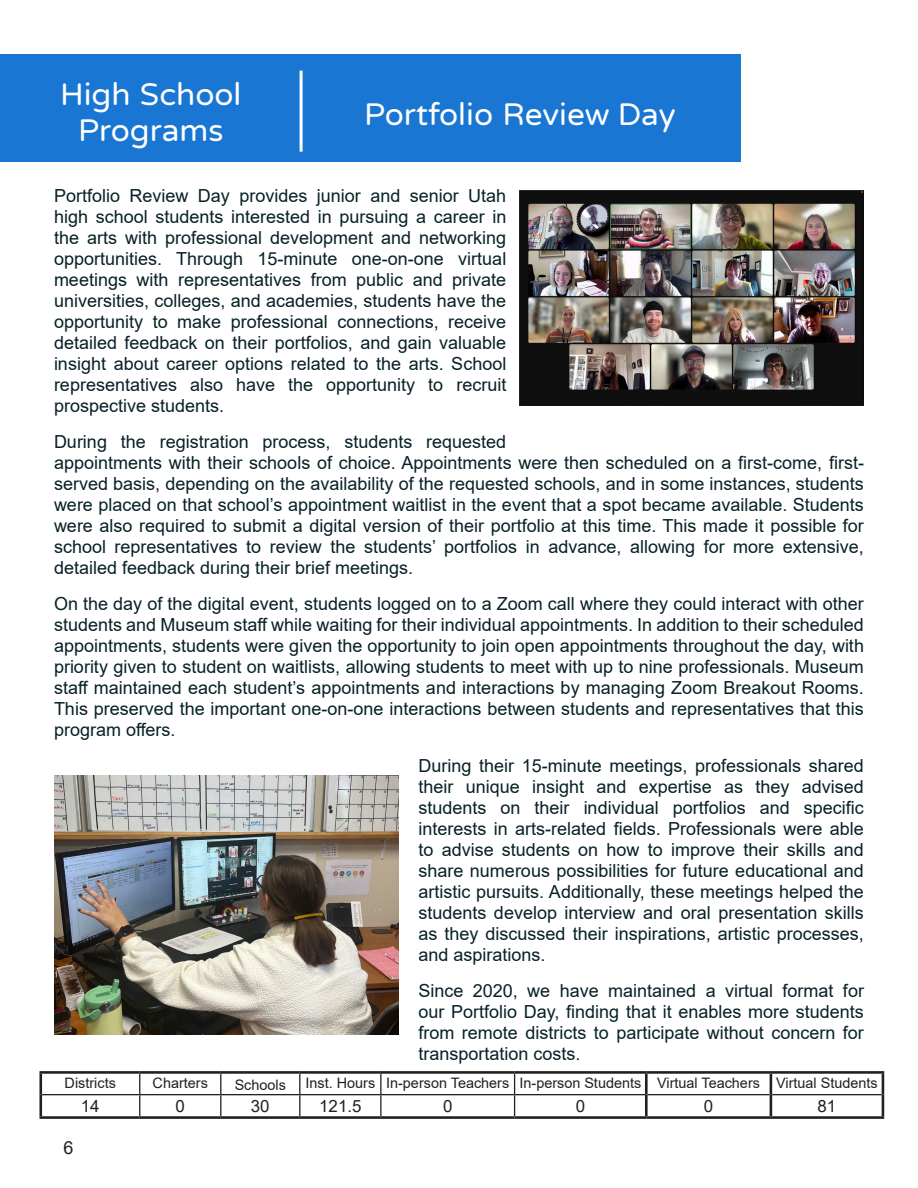
<style>
.page{position:relative;width:918px;height:1188px;background:#fff}
.page>*{position:absolute;margin:0;border:0;box-sizing:border-box;transform-origin:0 0}
.t1{font:31.5px "Varela Round";color:#fff}
.t2{font:18px/21px "Arial";color:#072127;text-align:justify}
.t3{font:18px "Arial";color:#231f20}
.t4{font:16.95px "Arial";color:#231f20}
.t5{font:14.4px "Arial";color:#231f20}
</style>
<div class="page">
<hr style="left:380px;top:1074px;width:2px;height:20px;background:#231f20">
<hr style="left:42px;top:1094px;width:98px;height:1px;background:#231f20">
<hr style="left:140px;top:1094px;width:81px;height:1px;background:#231f20">
<svg style="left:139px;top:1074px;width:1px;height:42px"></svg>
<hr style="left:221px;top:1094px;width:79px;height:1px;background:#231f20">
<svg style="left:220px;top:1074px;width:1px;height:42px"></svg>
<hr style="left:300px;top:1094px;width:81px;height:1px;background:#231f20">
<svg style="left:299px;top:1074px;width:1px;height:42px"></svg>
<hr style="left:381px;top:1094px;width:134px;height:1px;background:#231f20">
<hr style="left:380px;top:1095px;width:2px;height:21px;background:#231f20">
<hr style="left:515px;top:1094px;width:130px;height:1px;background:#231f20">
<svg style="left:514px;top:1074px;width:1px;height:42px"></svg>
<hr style="left:648px;top:1094px;width:122px;height:1px;background:#231f20">
<hr style="left:772px;top:1094px;width:110px;height:1px;background:#231f20">
<hr style="left:39px;top:1071px;width:101px;height:3px;background:#231f20">
<hr style="left:39px;top:1074px;width:3px;height:21px;background:#231f20">
<hr style="left:140px;top:1071px;width:81px;height:3px;background:#231f20">
<hr style="left:221px;top:1071px;width:79px;height:3px;background:#231f20">
<hr style="left:300px;top:1071px;width:81px;height:3px;background:#231f20">
<hr style="left:381px;top:1071px;width:134px;height:3px;background:#231f20">
<hr style="left:515px;top:1071px;width:131px;height:3px;background:#231f20">
<hr style="left:646px;top:1071px;width:125px;height:3px;background:#231f20">
<hr style="left:645px;top:1074px;width:3px;height:21px;background:#231f20">
<hr style="left:771px;top:1071px;width:113px;height:3px;background:#231f20">
<hr style="left:770px;top:1074px;width:2px;height:21px;background:#231f20">
<hr style="left:882px;top:1074px;width:2px;height:21px;background:#231f20">
<hr style="left:39px;top:1095px;width:3px;height:21px;background:#231f20">
<hr style="left:645px;top:1095px;width:3px;height:21px;background:#231f20">
<hr style="left:770px;top:1095px;width:2px;height:21px;background:#231f20">
<hr style="left:882px;top:1095px;width:2px;height:21px;background:#231f20">
<hr style="left:39px;top:1116px;width:101px;height:3px;background:#231f20">
<hr style="left:140px;top:1116px;width:81px;height:3px;background:#231f20">
<hr style="left:221px;top:1116px;width:79px;height:3px;background:#231f20">
<hr style="left:300px;top:1116px;width:81px;height:3px;background:#231f20">
<hr style="left:381px;top:1116px;width:134px;height:3px;background:#231f20">
<hr style="left:515px;top:1116px;width:131px;height:3px;background:#231f20">
<hr style="left:646px;top:1116px;width:125px;height:3px;background:#231f20">
<hr style="left:771px;top:1116px;width:113px;height:3px;background:#231f20">
<div style="left:0;top:54px;width:741px;height:108px;background:#1976d3"></div>
<hr style="left:300px;top:71px;width:3px;height:81px;background:#fff">
<img style="left:520px;top:190px;width:344px;height:216px">
<img style="left:54px;top:776px;width:344px;height:259px">
<p class="t1" style="left:60px;top:73px;width:183px">High School</p>
<p class="t1" style="left:78px;top:109px;width:147px">Programs</p>
<p class="t1" style="left:364px;top:92px;width:313px">Portfolio Review Day</p>
<p class="t2" style="left:54px;top:185px;width:454px">Portfolio Review Day provides junior and senior Utah high school students interested in pursuing a career in the arts with professional development and networking opportunities. Through 15-minute one-on-one virtual meetings with representatives from public and private universities, colleges, and academies, students have the opportunity to make professional connections, receive detailed feedback on their portfolios, and gain valuable insight about career options related to the arts. School representatives also have the opportunity to recruit prospective students.</p>
<p class="t2" style="left:54px;top:431px;width:812px;text-align:left">During the registration process, students requested<br>appointments with their schools of choice. Appointments were then scheduled on a first-come, first&shy;served basis, depending on the availability of the requested schools, and in some instances, students were placed on that school’s appointment waitlist in the event that a spot became available. Students were also required to submit a digital version of their portfolio at this time. This made it possible for school representatives to review the students’ portfolios in advance, allowing for more extensive, detailed feedback during their brief meetings.</p>
<p class="t2" style="left:54px;top:593px;width:812px">On the day of the digital event, students logged on to a Zoom call where they could interact with other students and Museum staff while waiting for their individual appointments. In addition to their scheduled appointments, students were given the opportunity to join open appointments throughout the day, with priority given to student on waitlists, allowing students to meet with up to nine professionals. Museum staff maintained each student’s appointments and interactions by managing Zoom Breakout Rooms.<br>This preserved the important one-on-one interactions between students and representatives that this program offers.</p>
<p class="t2" style="left:418px;top:755px;width:447px">During their 15-minute meetings, professionals shared their unique insight and expertise as they advised students on their individual portfolios and specific interests in arts-related fields. Professionals were able to advise students on how to improve their skills and share numerous possibilities for future educational and artistic pursuits. Additionally, these meetings helped the students develop interview and oral presentation skills as they discussed their inspirations, artistic processes, and aspirations.</p>
<p class="t2" style="left:418px;top:980px;width:447px">Since 2020, we have maintained a virtual format for our Portfolio Day, finding that it enables more students from remote districts to participate without concern for transportation costs.</p>
<p class="t5" style="left:65px;top:1073px;width:53px">Districts</p>
<p class="t5" style="left:153px;top:1073px;width:57px">Charters</p>
<p class="t5" style="left:235px;top:1075px;width:53px">Schools</p>
<p class="t5" style="left:305px;top:1073px;width:71px">Inst. Hours</p>
<p class="t5" style="left:386px;top:1073px;width:125px">In-person Teachers</p>
<p class="t5" style="left:520px;top:1073px;width:123px">In-person Students</p>
<p class="t5" style="left:657px;top:1073px;width:104px">Virtual Teachers</p>
<p class="t5" style="left:776px;top:1073px;width:103px">Virtual Students</p>
<p class="t4" style="left:81px;top:1094px;width:20px">14</p>
<p class="t4" style="left:176px;top:1094px;width:11px">0</p>
<p class="t4" style="left:251px;top:1094px;width:20px">30</p>
<p class="t4" style="left:319px;top:1094px;width:44px">121.5</p>
<p class="t4" style="left:443px;top:1094px;width:11px">0</p>
<p class="t4" style="left:576px;top:1094px;width:11px">0</p>
<p class="t4" style="left:704px;top:1094px;width:11px">0</p>
<p class="t4" style="left:818px;top:1094px;width:20px">81</p>
<p class="t3" style="left:64px;top:1135px;width:12px">6</p>
</div>
